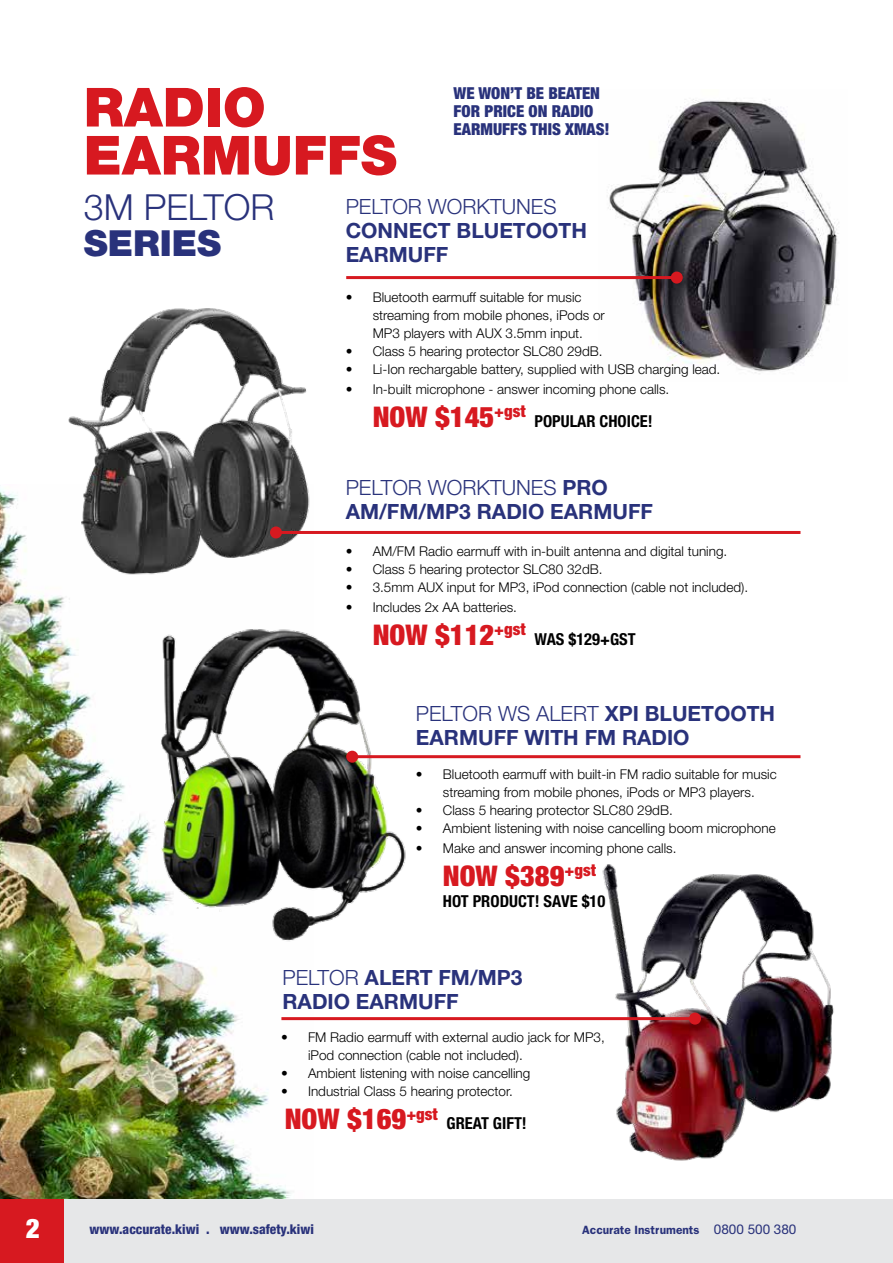
<style>
.page{position:relative;width:893px;height:1263px;background:#fff}
.page>*{position:absolute;margin:0;border:0;box-sizing:border-box;transform-origin:0 0}
.t1{font:900 54px/48px "Helvetica Neue";color:#d71920}
.t2{font:300 36px "Helvetica Neue";color:#29327b}
.t3{font:900 36px "Helvetica Neue";color:#29327b}
.t4{font:900 condensed 28.5px "Helvetica Neue";color:#d71920}
.t5{font:900 condensed 27px "Helvetica Neue";color:#fff}
.t6{font:700 21px/24px "Helvetica Neue";color:#29327b}
.t7{font:300 21px "Helvetica Neue";color:#29327b}
.t8{font:700 condensed 16.5px "Helvetica Neue";color:#000}
.t9{font:900 condensed 16.5px/18px "Helvetica Neue";color:#29327b}
.t10{font:300 13.5px/18px "Helvetica Neue";color:#000}
.t11{font:800 condensed 13.5px "Helvetica Neue";color:#29327b}
.t12{font:600 12px "Franklin Gothic";color:#29327b}
.s1{font-weight:300}
.s2{font-family:"Helvetica Neue";font-weight:400;font-size:13.5px}
</style>
<div class="page">
<img style="left:0;top:489px;width:313px;height:710px">
<div style="left:0;top:1199px;width:893px;height:64px;background:#e6e7e8"></div>
<div style="left:0;top:1199px;width:64px;height:64px;background:#d71920"></div>
<img style="left:570px;top:864px;width:264px;height:297px">
<img style="left:598px;top:99px;width:241px;height:275px">
<img style="left:122px;top:613px;width:305px;height:353px">
<img style="left:40px;top:308px;width:273px;height:291px">
<hr style="left:281px;top:1017px;width:414px;height:3px;background:#d71920">
<div style="left:689px;top:1013px;width:12px;height:12px;background:#d71920;border-radius:50%"></div>
<hr style="left:276px;top:531px;width:524px;height:3px;background:#d71920">
<div style="left:270px;top:526px;width:12px;height:12px;background:#d71920;border-radius:50%"></div>
<hr style="left:346px;top:276px;width:331px;height:3px;background:#d71920">
<div style="left:671px;top:272px;width:12px;height:12px;background:#d71920;border-radius:50%"></div>
<hr style="left:352px;top:755px;width:448px;height:3px;background:#d71920">
<div style="left:346px;top:751px;width:12px;height:12px;background:#d71920;border-radius:50%"></div>
<h1 class="t1" style="left:84px;top:83px;width:315px">RADIO<br>EARMUFFS</h1>
<p class="t9" style="left:454px;top:84px;width:158px">WE WON’T BE BEATEN<br>FOR PRICE ON RADIO<br>EARMUFFS THIS XMAS!</p>
<h2 class="t2" style="left:84px;top:185px;width:192px">3M PELTOR</h2>
<h2 class="t3" style="left:84px;top:222px;width:139px">SERIES</h2>
<h3 class="t7" style="left:346px;top:193px;width:212px">PELTOR WORKTUNES</h3>
<h3 class="t6" style="left:346px;top:218px;width:243px">CONNECT BLUETOOTH<br>EARMUFF</h3>
<p class="t10" style="left:373px;top:288px;width:234px;text-indent:-27px">• Bluetooth earmuff suitable for music streaming from mobile phones, iPods or<br>MP3 players with AUX 3.5mm input.</p>
<p class="t10" style="left:346px;top:342px;width:258px">• Class 5 hearing protector SLC80 29dB.</p>
<p class="t10" style="left:346px;top:360px;width:376px">• Li-Ion rechargable battery, supplied with USB charging lead.</p>
<p class="t10" style="left:346px;top:380px;width:325px">• In-built microphone - answer incoming phone calls.</p>
<h3 class="t4" style="left:373px;top:399px;width:155px">NOW $145<sup>+gst</sup></h3>
<p class="t8" style="left:534px;top:411px;width:120px">POPULAR CHOICE!</p>
<h3 class="t6" style="left:346px;top:475px;width:309px"><span class="s1">PELTOR WORKTUNES</span> PRO<br>AM/FM/MP3 RADIO EARMUFF</h3>
<p class="t10" style="left:346px;top:542px;width:383px">• AM/FM Radio earmuff with in-built antenna and digital tuning.</p>
<p class="t10" style="left:346px;top:560px;width:258px">• Class 5 hearing protector SLC80 32dB.</p>
<p class="t10" style="left:346px;top:578px;width:404px">• 3.5mm AUX input for MP3, iPod connection (cable not included).</p>
<p class="t10" style="left:346px;top:597px;width:173px">• Includes 2x AA batteries.</p>
<h3 class="t4" style="left:373px;top:617px;width:155px">NOW $112<sup>+gst</sup></h3>
<p class="t8" style="left:534px;top:629px;width:103px">WAS $129+GST</p>
<h3 class="t6" style="left:416px;top:701px;width:361px"><span class="s1">PELTOR WS ALERT</span> XPI BLUETOOTH<br>EARMUFF WITH FM RADIO</h3>
<p class="t10" style="left:416px;top:765px;width:362px;text-align:center">• Bluetooth earmuff with built-in FM radio suitable for music streaming from mobile phones, iPods or MP3 players.</p>
<p class="t10" style="left:416px;top:801px;width:258px">• Class 5 hearing protector SLC80 29dB.</p>
<p class="t10" style="left:416px;top:819px;width:361px">• Ambient listening with noise cancelling boom microphone</p>
<p class="t10" style="left:416px;top:839px;width:262px">• Make and answer incoming phone calls.</p>
<h3 class="t4" style="left:443px;top:858px;width:155px">NOW $389<sup>+gst</sup></h3>
<p class="t8" style="left:443px;top:891px;width:164px">HOT PRODUCT! SAVE $10</p>
<h3 class="t6" style="left:282px;top:965px;width:242px"><span class="s1">PELTOR</span> ALERT FM/MP3<br>RADIO EARMUFF</h3>
<p class="t10" style="left:308px;top:1028px;width:298px;text-indent:-27px">• FM Radio earmuff with external audio jack for MP3, iPod connection (cable not included).</p>
<p class="t10" style="left:281px;top:1064px;width:251px">• Ambient listening with noise cancelling</p>
<p class="t10" style="left:281px;top:1082px;width:233px">• Industrial Class 5 hearing protector.</p>
<h3 class="t4" style="left:285px;top:1101px;width:155px">NOW $169<sup>+gst</sup></h3>
<p class="t8" style="left:446px;top:1113px;width:82px">GREAT GIFT!</p>
<h3 class="t5" style="left:26px;top:1212px;width:16px">2</h3>
<p class="t11" style="left:90px;top:1221px;width:226px">www.accurate.kiwi . www.safety.kiwi</p>
<p class="t12" style="left:582px;top:1223px;width:216px">Accurate Instruments <span class="s2">0800 500 380</span></p>
</div>
